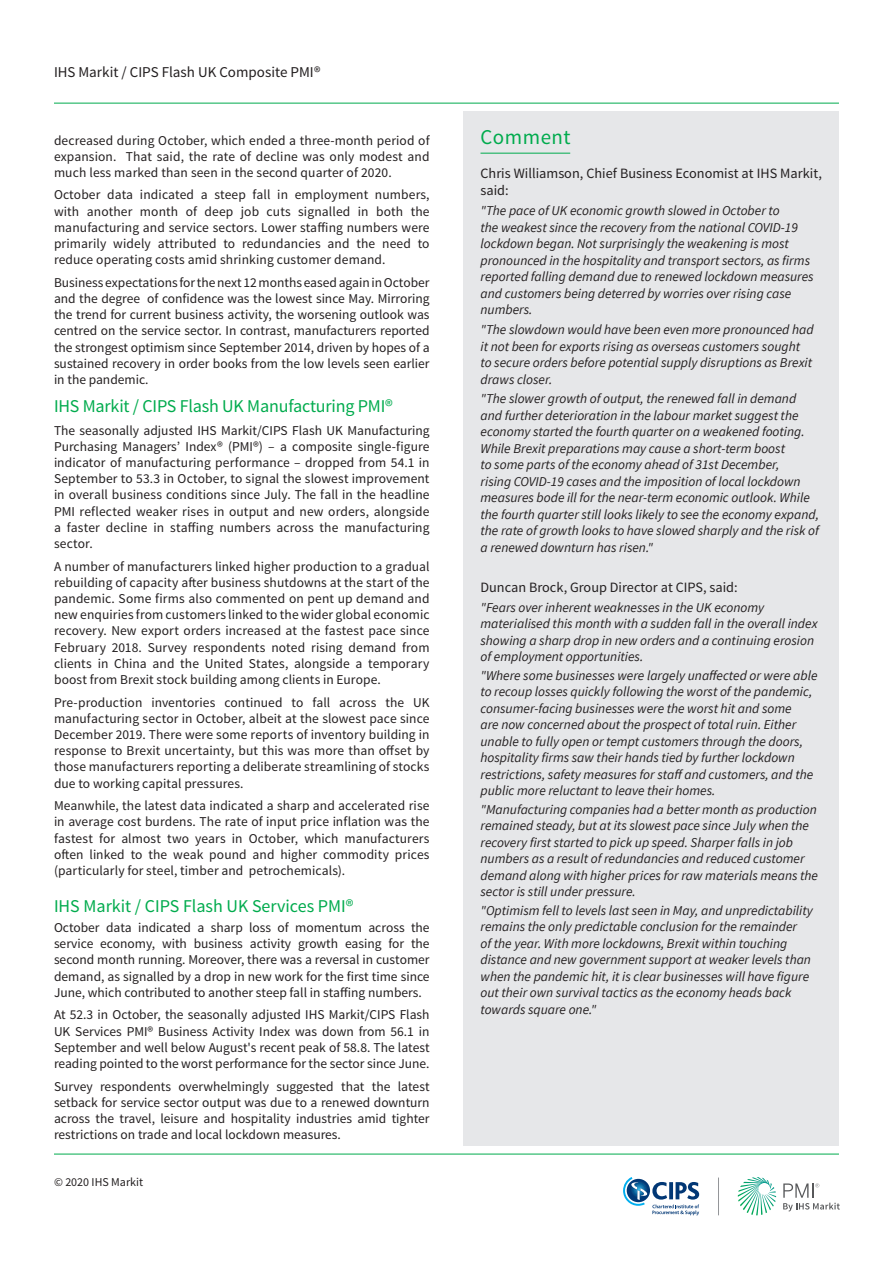
<style>
.page{position:relative;width:893px;height:1263px;background:#fff}
.page>*{position:absolute;margin:0;border:0;box-sizing:border-box;transform-origin:0 0}
.Section_header{font:21px "Source Sans Pro";letter-spacing:.025em;color:#00ab4d}
.Body_copy_2{font:18px "Source Sans Pro";letter-spacing:-.01em;color:#00ab4d}
.Body_subheader{font:18px "Source Sans Pro";color:#00ab4d}
.t1{font:15px "Source Sans Pro";color:#231f20}
.Body_copy_2-2{font:14.25px/17.1px "Source Sans Pro";color:#231f20}
.Comment{font:14.25px "Source Sans Pro";color:#231f20}
.Body_copy_2-3{font:13.5px/16.2px "Source Sans Pro";letter-spacing:.005em;color:#231f20;text-align:justify}
.Comment-2{font:italic 13.5px/16.5px "Source Sans Pro";color:#231f20}
.t2{font:12px "Source Sans Pro";color:#231f20}
</style>
<div class="page">
<hr style="left:54px;top:103px;width:785px;height:1px;background:#00ab4d">
<hr style="left:54px;top:1154px;width:785px;height:1px;background:#00ab4d">
<svg style="left:738px;top:1177px;width:38px;height:38px"></svg>
<svg style="left:783px;top:1183px;width:57px;height:28px"></svg>
<hr style="left:718px;top:1177px;width:1px;height:38px;background:#939598">
<svg style="left:623px;top:1177px;width:76px;height:38px"></svg>
<div style="left:463px;top:112px;width:376px;height:68px;background:#e6e7e9"></div>
<hr style="left:480px;top:153px;width:90px;height:1px;background:#00ab4d">
<div style="left:463px;top:167px;width:376px;height:979px;background:#e6e7e9"></div>
<p class="t1" style="left:54px;top:63px;width:268px">IHS Markit / CIPS Flash UK Composite PMI®</p>
<p class="Body_copy_2-3" style="left:54px;top:132px;width:377px">decreased during October, which ended a three-month period of</p>
<p class="Section_header" style="left:480px;top:124px;width:92px">Comment</p>
<p class="Body_copy_2-3" style="left:54px;top:148px;width:377px">expansion. That said, the rate of decline was only modest and much less marked than seen in the second quarter of 2020.</p>
<p class="Body_copy_2-3" style="left:54px;top:187px;width:377px">October data indicated a steep fall in employment numbers, with another month of deep job cuts signalled in both the manufacturing and service sectors. Lower staffing numbers were primarily widely attributed to redundancies and the need to reduce operating costs amid shrinking customer demand.</p>
<p class="Body_copy_2-3" style="left:54px;top:274px;width:377px">Business expectations for the next 12 months eased again in October and the degree of confidence was the lowest since May. Mirroring the trend for current business activity, the worsening outlook was centred on the service sector. In contrast, manufacturers reported the strongest optimism since September 2014, driven by hopes of a sustained recovery in order books from the low levels seen earlier in the pandemic.</p>
<p class="Body_copy_2" style="left:54px;top:395px;width:340px">IHS Markit / CIPS Flash UK Manufacturing PMI®</p>
<p class="Body_copy_2-3" style="left:54px;top:422px;width:377px">The seasonally adjusted IHS Markit/CIPS Flash UK Manufacturing Purchasing Managers’ Index® (PMI®) – a composite single-figure indicator of manufacturing performance – dropped from 54.1 in September to 53.3 in October, to signal the slowest improvement in overall business conditions since July. The fall in the headline PMI reflected weaker rises in output and new orders, alongside a faster decline in staffing numbers across the manufacturing sector.</p>
<p class="Body_copy_2-3" style="left:54px;top:558px;width:377px">A number of manufacturers linked higher production to a gradual rebuilding of capacity after business shutdowns at the start of the pandemic. Some firms also commented on pent up demand and new enquiries from customers linked to the wider global economic recovery. New export orders increased at the fastest pace since February 2018. Survey respondents noted rising demand from clients in China and the United States, alongside a temporary boost from Brexit stock building among clients in Europe.</p>
<p class="Body_copy_2-3" style="left:54px;top:694px;width:377px">Pre-production inventories continued to fall across the UK manufacturing sector in October, albeit at the slowest pace since December 2019. There were some reports of inventory building in response to Brexit uncertainty, but this was more than offset by those manufacturers reporting a deliberate streamlining of stocks due to working capital pressures.</p>
<p class="Body_copy_2-3" style="left:54px;top:798px;width:377px">Meanwhile, the latest data indicated a sharp and accelerated rise in average cost burdens. The rate of input price inflation was the fastest for almost two years in October, which manufacturers often linked to the weak pound and higher commodity prices (particularly for steel, timber and petrochemicals).</p>
<p class="Body_subheader" style="left:54px;top:894px;width:301px">IHS Markit / CIPS Flash UK Services PMI®</p>
<p class="Body_copy_2-3" style="left:54px;top:920px;width:377px">October data indicated a sharp loss of momentum across the service economy, with business activity growth easing for the second month running. Moreover, there was a reversal in customer demand, as signalled by a drop in new work for the first time since June, which contributed to another steep fall in staffing numbers.</p>
<p class="Body_copy_2-3" style="left:54px;top:1007px;width:377px">At 52.3 in October, the seasonally adjusted IHS Markit/CIPS Flash UK Services PMI® Business Activity Index was down from 56.1 in September and well below August's recent peak of 58.8. The latest reading pointed to the worst performance for the sector since June.</p>
<p class="Body_copy_2-3" style="left:54px;top:1078px;width:377px">Survey respondents overwhelmingly suggested that the latest setback for service sector output was due to a renewed downturn across the travel, leisure and hospitality industries amid tighter restrictions on trade and local lockdown measures.</p>
<p class="Body_copy_2-2" style="left:480px;top:165px;width:343px">Chris Williamson, Chief Business Economist at IHS Markit, said:</p>
<p class="Comment-2" style="left:480px;top:203px;width:335px">"The pace of UK economic growth slowed in October to<br>the weakest since the recovery from the national COVID-19 lockdown began. Not surprisingly the weakening is most pronounced in the hospitality and transport sectors, as firms reported falling demand due to renewed lockdown measures and customers being deterred by worries over rising case numbers.</p>
<p class="Comment-2" style="left:480px;top:321px;width:335px">"The slowdown would have been even more pronounced had it not been for exports rising as overseas customers sought to secure orders before potential supply disruptions as Brexit draws closer.</p>
<p class="Comment-2" style="left:480px;top:391px;width:340px">"The slower growth of output, the renewed fall in demand and further deterioration in the labour market suggest the economy started the fourth quarter on a weakened footing.<br>While Brexit preparations may cause a short-term boost<br>to some parts of the economy ahead of 31st December,<br>rising COVID-19 cases and the imposition of local lockdown measures bode ill for the near-term economic outlook. While the fourth quarter still looks likely to see the economy expand, the rate of growth looks to have slowed sharply and the risk of a renewed downturn has risen."</p>
<p class="Comment" style="left:480px;top:578px;width:259px">Duncan Brock, Group Director at CIPS, said:</p>
<p class="Comment-2" style="left:480px;top:599px;width:338px">"Fears over inherent weaknesses in the UK economy materialised this month with a sudden fall in the overall index showing a sharp drop in new orders and a continuing erosion of employment opportunities.</p>
<p class="Comment-2" style="left:480px;top:667px;width:338px">"Where some businesses were largely unaffected or were able to recoup losses quickly following the worst of the pandemic, consumer-facing businesses were the worst hit and some<br>are now concerned about the prospect of total ruin. Either unable to fully open or tempt customers through the doors, hospitality firms saw their hands tied by further lockdown restrictions, safety measures for staff and customers, and the public more reluctant to leave their homes.</p>
<p class="Comment-2" style="left:480px;top:801px;width:339px">"Manufacturing companies had a better month as production remained steady, but at its slowest pace since July when the recovery first started to pick up speed. Sharper falls in job numbers as a result of redundancies and reduced customer demand along with higher prices for raw materials means the sector is still under pressure.</p>
<p class="Comment-2" style="left:480px;top:902px;width:334px">"Optimism fell to levels last seen in May, and unpredictability remains the only predictable conclusion for the remainder<br>of the year. With more lockdowns, Brexit within touching distance and new government support at weaker levels than when the pandemic hit, it is clear businesses will have figure out their own survival tactics as the economy heads back towards square one."</p>
<p class="t2" style="left:54px;top:1175px;width:91px">© 2020 IHS Markit</p>
</div>
